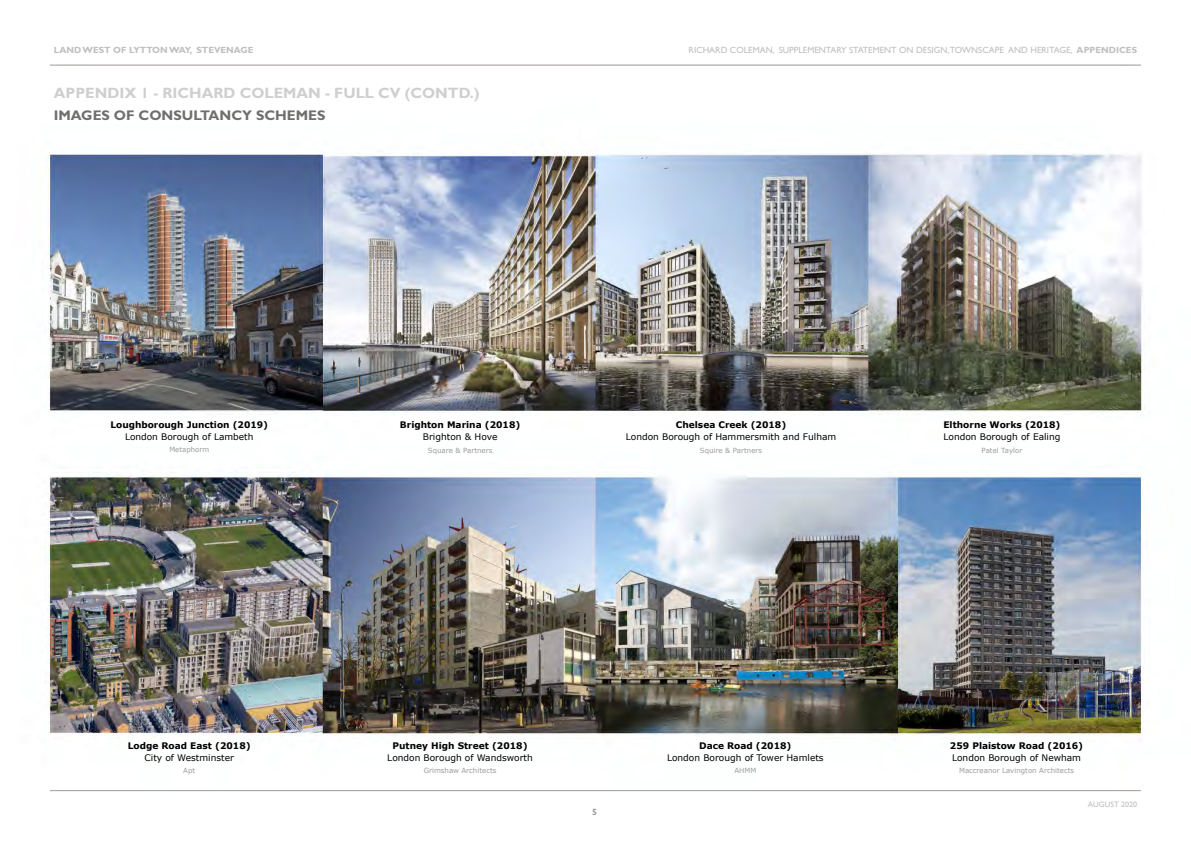
<style>
.page{position:relative;width:1191px;height:842px;background:#fff}
.page>*{position:absolute;margin:0;border:0;box-sizing:border-box;transform-origin:0 0}
.t1{font:700 15px "Gill Sans Std";color:#cfcfcf}
.t2{font:700 14px "Gill Sans Std";color:#6f6f6e}
.t3{font:9px "Verdana";color:#000}
.t4{font:700 9px "Verdana";color:#000}
.t5{font:9px "Gill Sans Std";color:#bfbfbf}
.t6{font:700 9px "Gill Sans Std";color:#bfbfbf}
.t7{font:700 9px "Gill Sans Std";color:#9c9b9b}
.t8{font:8px "Gill Sans Std";color:#bfbfbf}
.t9{font:7px "Verdana";color:#9c9b9b}
.s1{font-weight:700}
</style>
<div class="page">
<img style="left:45px;top:64px;width:1100px;height:728px">
<p class="t6" style="left:54px;top:45px;width:201px">LAND WEST OF LYTTON WAY, STEVENAGE</p>
<p class="t1" style="left:54px;top:84px;width:427px">APPENDIX 1 - RICHARD COLEMAN - FULL CV (CONTD.)</p>
<p class="t2" style="left:54px;top:107px;width:273px">IMAGES OF CONSULTANCY SCHEMES</p>
<p class="t5" style="left:688px;top:45px;width:450px">RICHARD COLEMAN, SUPPLEMENTARY STATEMENT ON DESIGN,TOWNSCAPE AND HERITAGE, <span class="s1">APPENDICES</span></p>
<p class="t4" style="left:110px;top:418px;width:159px">Loughborough Junction (2019)</p>
<p class="t3" style="left:125px;top:430px;width:130px">London Borough of Lambeth</p>
<p class="t9" style="left:169px;top:445px;width:41px">Metaphorm</p>
<p class="t4" style="left:128px;top:739px;width:124px">Lodge Road East (2018)</p>
<p class="t3" style="left:145px;top:751px;width:91px">City of Westminster</p>
<p class="t9" style="left:183px;top:766px;width:13px">Apt</p>
<p class="t4" style="left:400px;top:419px;width:122px">Brighton Marina (2018)</p>
<p class="t3" style="left:423px;top:431px;width:76px">Brighton &amp; Hove</p>
<p class="t9" style="left:428px;top:446px;width:66px">Square &amp; Partners</p>
<p class="t4" style="left:676px;top:419px;width:112px">Chelsea Creek (2018)</p>
<p class="t3" style="left:626px;top:431px;width:212px">London Borough of Hammersmith and Fulham</p>
<p class="t9" style="left:700px;top:446px;width:64px">Squire &amp; Partners</p>
<p class="t4" style="left:943px;top:418px;width:119px">Elthorne Works (2018)</p>
<p class="t3" style="left:943px;top:430px;width:118px">London Borough of Ealing</p>
<p class="t9" style="left:981px;top:445px;width:42px">Patel Taylor</p>
<p class="t4" style="left:392px;top:739px;width:136px">Putney High Street (2018)</p>
<p class="t3" style="left:387px;top:751px;width:147px">London Borough of Wandsworth</p>
<p class="t9" style="left:424px;top:766px;width:74px">Grimshaw Architects</p>
<p class="t7" style="left:592px;top:806px;width:6px">5</p>
<p class="t4" style="left:699px;top:739px;width:94px">Dace Road (2018)</p>
<p class="t3" style="left:667px;top:751px;width:158px">London Borough of Tower Hamlets</p>
<p class="t9" style="left:734px;top:766px;width:23px">AHMM</p>
<p class="t4" style="left:950px;top:739px;width:135px">259 Plaistow Road (2016)</p>
<p class="t3" style="left:952px;top:751px;width:130px">London Borough of Newham</p>
<p class="t9" style="left:959px;top:766px;width:117px">Maccreanor Lavington Architects</p>
<p class="t8" style="left:1088px;top:799px;width:51px">AUGUST 2020</p>
</div>
